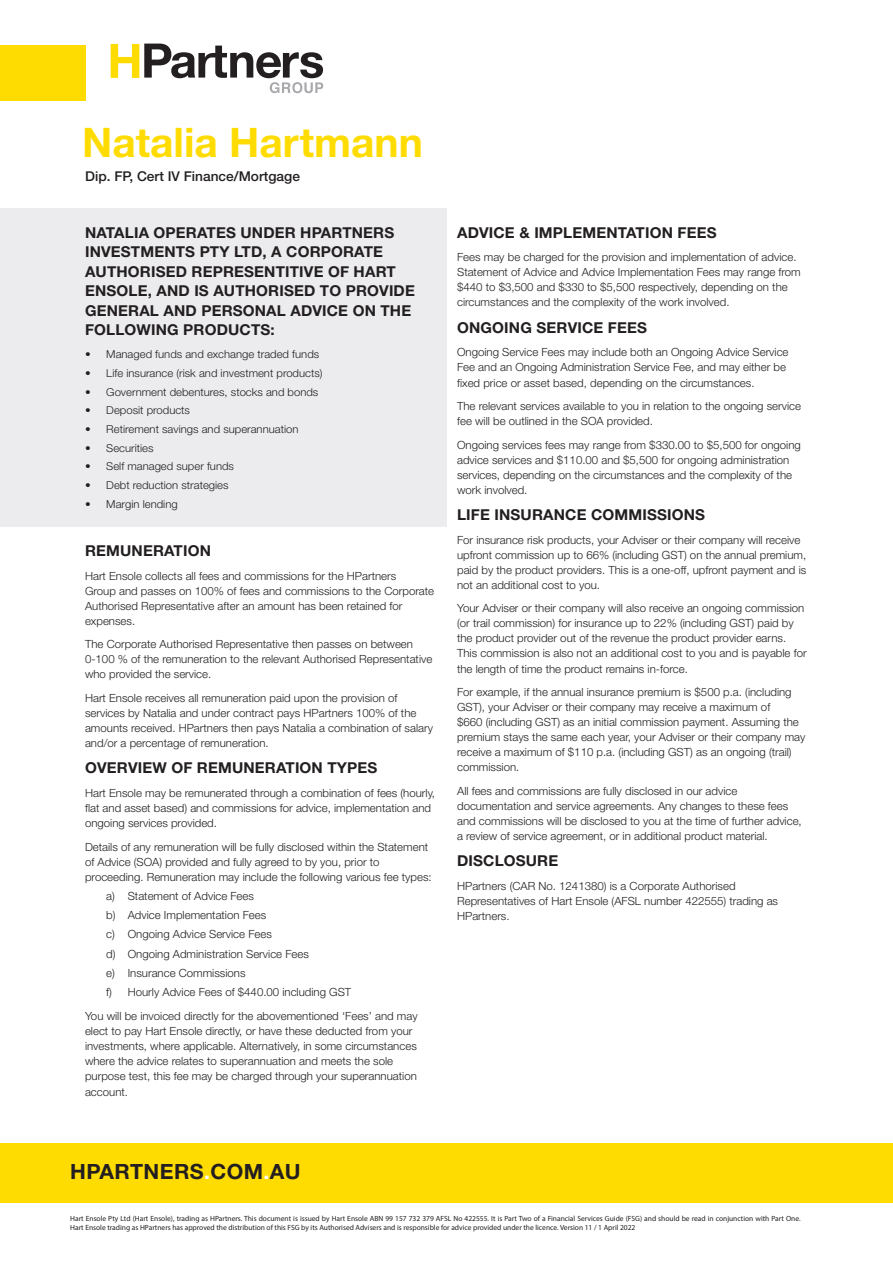
<style>
.page{position:relative;width:893px;height:1263px;background:#fff}
.page>*{position:absolute;margin:0;border:0;box-sizing:border-box;transform-origin:0 0}
.t1{font:700 40.8px "Helvetica Neue";color:#ffdc01}
.t2{font:700 21px "Helvetica Neue";letter-spacing:.02em;color:#231f20}
.HEADING_1{font:700 15px/19.5px "Helvetica Neue";letter-spacing:.01em;color:#231f20}
.t3{font:500 13.5px "Helvetica Neue";color:#231f20}
.BODY_COPY{font:300 11.25px/15px "Helvetica Neue";color:#231f20}
.t4{font:300 10.95px "Helvetica Neue";color:#231f20;scale:1.04 1}
.t5{font:7.5px/9px "Myriad Pro";color:#231f20}
.s1{color:#fff}
</style>
<div class="page">
<div style="left:0;top:208px;width:446px;height:319px;background:#ececee"></div>
<div style="left:0;top:45px;width:85px;height:56px;background:#ffdc01"></div>
<svg style="left:111px;top:44px;width:212px;height:49px"></svg>
<div style="left:0;top:1143px;width:893px;height:59px;background:#ffdc01"></div>
<p class="t1" style="left:82px;top:117px;width:342px">Natalia Hartmann</p>
<p class="t3" style="left:85px;top:168px;width:216px">Dip. FP, Cert IV Finance/Mortgage</p>
<p class="HEADING_1" style="left:85px;top:222px;width:331px">NATALIA OPERATES UNDER HPARTNERS<br>INVESTMENTS PTY LTD, A CORPORATE<br>AUTHORISED REPRESENTITIVE OF HART<br>ENSOLE, AND IS AUTHORISED TO PROVIDE<br>GENERAL AND PERSONAL ADVICE ON THE<br>FOLLOWING PRODUCTS:</p>
<p class="t4" style="left:85px;top:348px;width:227px">• Managed funds and exchange traded funds</p>
<p class="t4" style="left:85px;top:366px;width:230px">• Life insurance (risk and investment products)</p>
<p class="t4" style="left:85px;top:385px;width:226px">• Government debentures, stocks and bonds</p>
<p class="t4" style="left:85px;top:404px;width:102px">• Deposit products</p>
<p class="t4" style="left:85px;top:422px;width:207px">• Retirement savings and superannuation</p>
<p class="t4" style="left:85px;top:441px;width:67px">• Securities</p>
<p class="t4" style="left:85px;top:460px;width:145px">• Self managed super funds</p>
<p class="t4" style="left:85px;top:478px;width:140px">• Debt reduction strategies</p>
<p class="t4" style="left:85px;top:498px;width:91px">• Margin lending</p>
<p class="HEADING_1" style="left:85px;top:540px;width:127px">REMUNERATION</p>
<p class="BODY_COPY" style="left:85px;top:568px;width:351px">Hart Ensole collects all fees and commissions for the HPartners<br>Group and passes on 100% of fees and commissions to the Corporate Authorised Representative after an amount has been retained for expenses.</p>
<p class="BODY_COPY" style="left:85px;top:636px;width:349px">The Corporate Authorised Representative then passes on between<br>0-100 % of the remuneration to the relevant Authorised Representative who provided the service.</p>
<p class="BODY_COPY" style="left:85px;top:690px;width:349px">Hart Ensole receives all remuneration paid upon the provision of services by Natalia and under contract pays HPartners 100% of the amounts received. HPartners then pays Natalia a combination of salary and/or a percentage of remuneration.</p>
<p class="HEADING_1" style="left:85px;top:758px;width:294px">OVERVIEW OF REMUNERATION TYPES</p>
<p class="BODY_COPY" style="left:85px;top:785px;width:352px">Hart Ensole may be remunerated through a combination of fees (hourly, flat and asset based) and commissions for advice, implementation and ongoing services provided.</p>
<p class="BODY_COPY" style="left:85px;top:839px;width:348px">Details of any remuneration will be fully disclosed within the Statement of Advice (SOA) provided and fully agreed to by you, prior to proceeding. Remuneration may include the following various fee types:</p>
<p class="BODY_COPY" style="left:106px;top:888px;width:149px">a) Statement of Advice Fees</p>
<p class="BODY_COPY" style="left:106px;top:907px;width:162px">b) Advice Implementation Fees</p>
<p class="BODY_COPY" style="left:106px;top:927px;width:167px">c) Ongoing Advice Service Fees</p>
<p class="BODY_COPY" style="left:106px;top:946px;width:204px">d) Ongoing Administration Service Fees</p>
<p class="BODY_COPY" style="left:106px;top:965px;width:141px">e) Insurance Commissions</p>
<p class="BODY_COPY" style="left:106px;top:984px;width:247px">f) Hourly Advice Fees of $440.00 including GST</p>
<p class="BODY_COPY" style="left:85px;top:1008px;width:334px">You will be invoiced directly for the abovementioned ‘Fees’ and may elect to pay Hart Ensole directly, or have these deducted from your investments, where applicable. Alternatively, in some circumstances where the advice relates to superannuation and meets the sole purpose test, this fee may be charged through your superannuation</p>
<p class="BODY_COPY" style="left:85px;top:1085px;width:45px">account.</p>
<p class="HEADING_1" style="left:457px;top:222px;width:261px">ADVICE &amp; IMPLEMENTATION FEES</p>
<p class="BODY_COPY" style="left:457px;top:250px;width:341px">Fees may be charged for the provision and implementation of advice.</p>
<p class="BODY_COPY" style="left:457px;top:265px;width:345px">Statement of Advice and Advice Implementation Fees may range from $440 to $3,500 and $330 to $5,500 respectively, depending on the circumstances and the complexity of the work involved.</p>
<p class="HEADING_1" style="left:457px;top:317px;width:191px">ONGOING SERVICE FEES</p>
<p class="BODY_COPY" style="left:457px;top:345px;width:333px">Ongoing Service Fees may include both an Ongoing Advice Service<br>Fee and an Ongoing Administration Service Fee, and may either be fixed price or asset based, depending on the circumstances.</p>
<p class="BODY_COPY" style="left:457px;top:398px;width:345px">The relevant services available to you in relation to the ongoing service fee will be outlined in the SOA provided.</p>
<p class="BODY_COPY" style="left:457px;top:437px;width:345px">Ongoing services fees may range from $330.00 to $5,500 for ongoing advice services and $110.00 and $5,500 for ongoing administration services, depending on the circumstances and the complexity of the work involved.</p>
<p class="HEADING_1" style="left:457px;top:505px;width:249px">LIFE INSURANCE COMMISSIONS</p>
<p class="BODY_COPY" style="left:457px;top:532px;width:351px">For insurance risk products, your Adviser or their company will receive upfront commission up to 66% (including GST) on the annual premium, paid by the product providers. This is a one-off, upfront payment and is not an additional cost to you.</p>
<p class="BODY_COPY" style="left:457px;top:601px;width:351px">Your Adviser or their company will also receive an ongoing commission (or trail commission) for insurance up to 22% (including GST) paid by the product provider out of the revenue the product provider earns.<br>This commission is also not an additional cost to you and is payable for the length of time the product remains in-force.</p>
<p class="BODY_COPY" style="left:457px;top:684px;width:350px">For example, if the annual insurance premium is $500 p.a. (including GST), your Adviser or their company may receive a maximum of<br>$660 (including GST) as an initial commission payment. Assuming the premium stays the same each year, your Adviser or their company may receive a maximum of $110 p.a. (including GST) as an ongoing (trail) commission.</p>
<p class="BODY_COPY" style="left:457px;top:783px;width:346px">All fees and commissions are fully disclosed in our advice documentation and service agreements. Any changes to these fees and commissions will be disclosed to you at the time of further advice, a review of service agreement, or in additional product material.</p>
<p class="HEADING_1" style="left:457px;top:851px;width:103px">DISCLOSURE</p>
<p class="BODY_COPY" style="left:457px;top:878px;width:322px">HPartners (CAR No. 1241380) is a Corporate Authorised<br>Representatives of Hart Ensole (AFSL number 422555) trading as<br>HPartners.</p>
<p class="t2" style="left:70px;top:1159px;width:232px">HPARTNERS<span class="s1">.</span>COM<span class="s1">.</span>AU</p>
<p class="t5" style="left:70px;top:1213px;width:732px">Hart Ensole Pty Ltd (Hart Ensole), trading as HPartners. This document is issued by Hart Ensole ABN 99 157 732 379 AFSL No 422555. It is Part Two of a Financial Services Guide (FSG) and should be read in conjunction with Part One.<br>Hart Ensole trading as HPartners has approved the distribution of this FSG by its Authorised Advisers and is responsible for advice provided under the licence. Version 11 / 1 April 2022</p>
</div>
